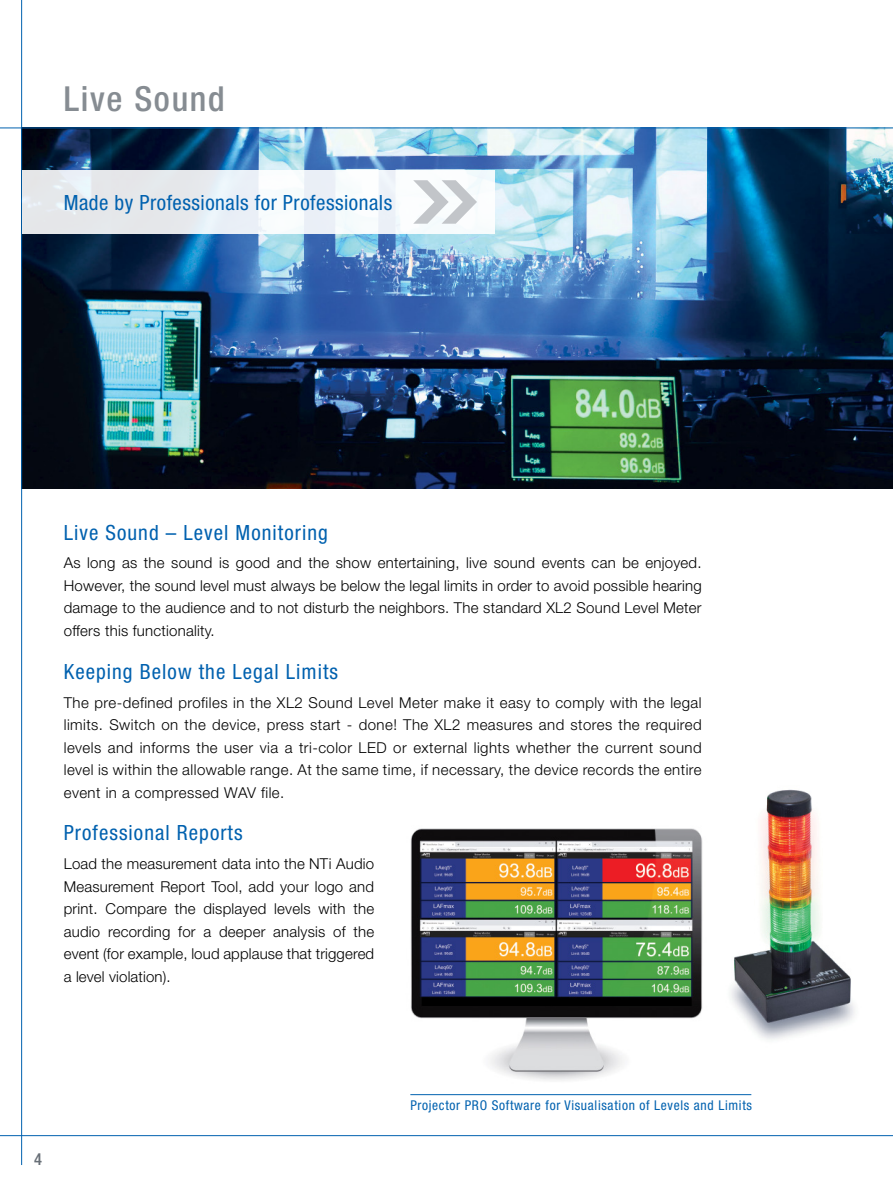
<style>
.page{position:relative;width:893px;height:1188px;background:#fff}
.page>*{position:absolute;margin:0;border:0;box-sizing:border-box;transform-origin:0 0}
.Pro_Headline_1{font:500 condensed 34.5px "Helvetica Neue";letter-spacing:.05em;color:#868c92}
.Pro_Headline_2{font:condensed 21px "Helvetica Neue";letter-spacing:.05em;color:#0061af}
.Pro_Headline_2-2{font:condensed 21px "Helvetica Neue";letter-spacing:.025em;color:#0061af}
.t1{font:500 condensed 16.5px "Helvetica Neue";color:#686f77}
.Pro_Text_2{font:300 15px/22.5px "Helvetica Neue";letter-spacing:.015em;color:#000;text-align:justify}
.Pro_Bildtitel_Blau{font:condensed 13.5px "Helvetica Neue";letter-spacing:.05em;color:#0061af}
</style>
<div class="page">
<img style="left:22px;top:129px;width:871px;height:360px">
<img style="left:410px;top:828px;width:293px;height:253px">
<img style="left:731px;top:789px;width:124px;height:251px">
<hr style="left:0;top:1135px;width:893px;height:1px;background:#0061af">
<hr style="left:0;top:128px;width:893px;height:1px;background:#0061af">
<hr style="left:21px;top:0;width:1px;height:1165px;background:#0061af">
<div style="left:22px;top:170px;width:472px;height:64px;background:linear-gradient(to right,#e1e5e9,#fbffff)"></div>
<hr style="left:410px;top:1094px;width:341px;height:1px;background:#0061af">
<svg style="left:413px;top:180px;width:64px;height:44px"></svg>
<p class="Pro_Headline_1" style="left:64px;top:78px;width:163px">Live Sound</p>
<p class="Pro_Headline_2-2" style="left:64px;top:191px;width:330px">Made by Professionals for Professionals</p>
<p class="Pro_Headline_2" style="left:64px;top:520px;width:266px">Live Sound – Level Monitoring</p>
<p class="Pro_Text_2" style="left:64px;top:552px;width:639px">As long as the sound is good and the show entertaining, live sound events can be enjoyed.<br>However, the sound level must always be below the legal limits in order to avoid possible hearing damage to the audience and to not disturb the neighbors. The standard XL2 Sound Level Meter offers this functionality.</p>
<p class="Pro_Headline_2" style="left:64px;top:659px;width:276px">Keeping Below the Legal Limits</p>
<p class="Pro_Text_2" style="left:64px;top:691px;width:639px">The pre-defined profiles in the XL2 Sound Level Meter make it easy to comply with the legal limits. Switch on the device, press start - done! The XL2 measures and stores the required levels and informs the user via a tri-color LED or external lights whether the current sound level is within the allowable range. At the same time, if necessary, the device records the entire event in a compressed WAV file.</p>
<p class="Pro_Headline_2" style="left:64px;top:821px;width:180px">Professional Reports</p>
<p class="Pro_Text_2" style="left:64px;top:852px;width:312px">Load the measurement data into the NTi Audio</p>
<p class="Pro_Text_2" style="left:64px;top:875px;width:312px">Measurement Report Tool, add your logo and print. Compare the displayed levels with the audio recording for a deeper analysis of the event (for example, loud applause that triggered a level violation).</p>
<p class="t1" style="left:34px;top:1149px;width:9px">4</p>
<p class="Pro_Bildtitel_Blau" style="left:410px;top:1097px;width:343px">Projector PRO Software for Visualisation of Levels and Limits</p>
</div>
